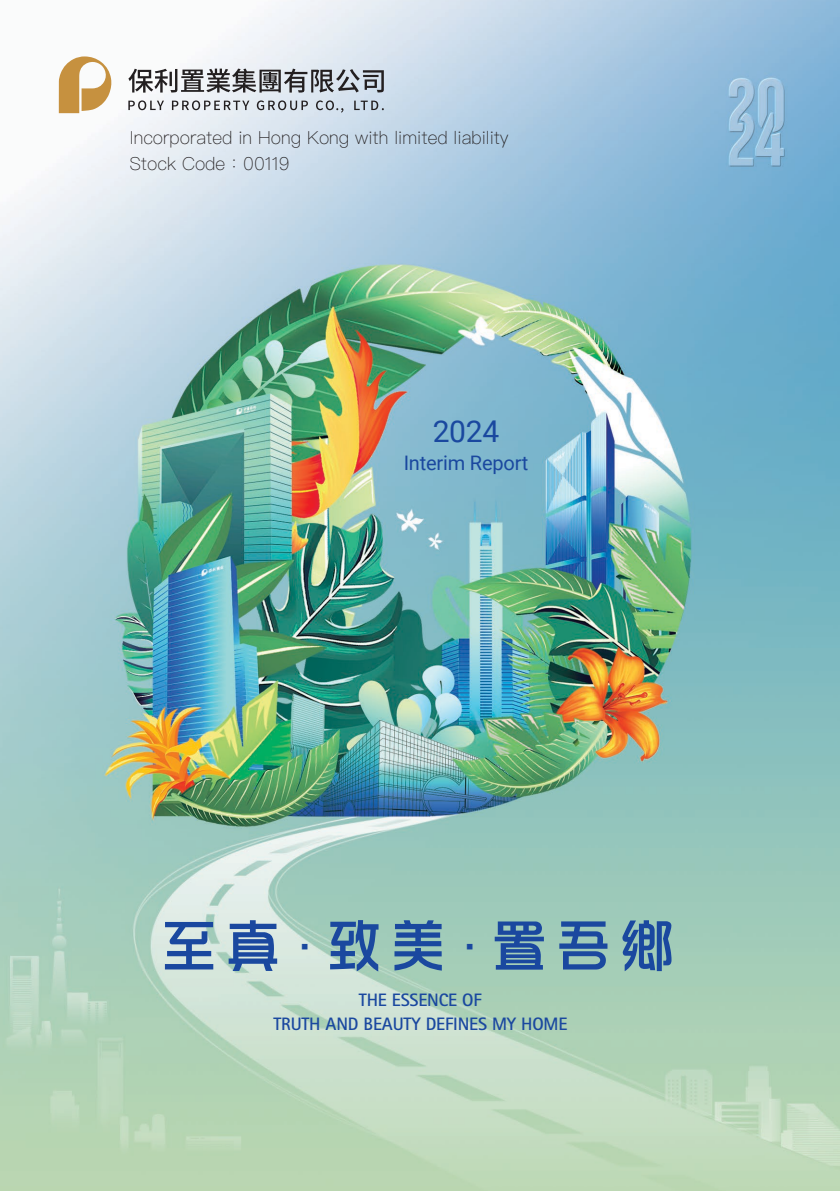
<style>
.page{position:relative;width:840px;height:1191px;background:#fff}
.page>*{position:absolute;margin:0;border:0;box-sizing:border-box;transform-origin:0 0}
.t1{font:58px "DF Hua Zong HK W5";letter-spacing:.1em;color:#1a489f}
.t2{font:30px "Roboto";color:#1a489f}
.t3{font:20px "Roboto";letter-spacing:-.01em;color:#1a489f}
.t4{font:100 18px/26px "Ping Fang TC";color:#231f20}
.t5{font:700 18px/24px "Rotis Sans Serif Std";letter-spacing:-.01em;color:#1a489f;text-align:center}
.s1{font-size:34px}
</style>
<div class="page">
<hr style="left:0;top:0;width:1px;height:1191px;background:#1a489f">
<img style="left:1px;top:0;width:838px;height:1191px">
<svg style="left:59px;top:56px;width:53px;height:57px"></svg>
<svg style="left:128px;top:100px;width:36px;height:10px"></svg>
<svg style="left:172px;top:100px;width:77px;height:10px"></svg>
<svg style="left:257px;top:100px;width:51px;height:10px"></svg>
<svg style="left:316px;top:100px;width:27px;height:13px"></svg>
<svg style="left:354px;top:101px;width:29px;height:9px"></svg>
<svg style="left:128px;top:69px;width:255px;height:24px"></svg>
<p class="t4" style="left:130px;top:124px;width:380px">Incorporated in Hong Kong with limited liability<br>Stock Code：00119</p>
<h2 class="t2" style="left:432px;top:410px;width:68px">2024</h2>
<p class="t3" style="left:403px;top:449px;width:126px">Interim Report</p>
<h1 class="t1" style="left:160px;top:914px;width:517px">至真<span class="s1">‧</span>致美<span class="s1">‧</span>置吾鄉</h1>
<p class="t5" style="left:273px;top:987px;width:295px">THE ESSENCE OF<br>TRUTH AND BEAUTY DEFINES MY HOME</p>
</div>
